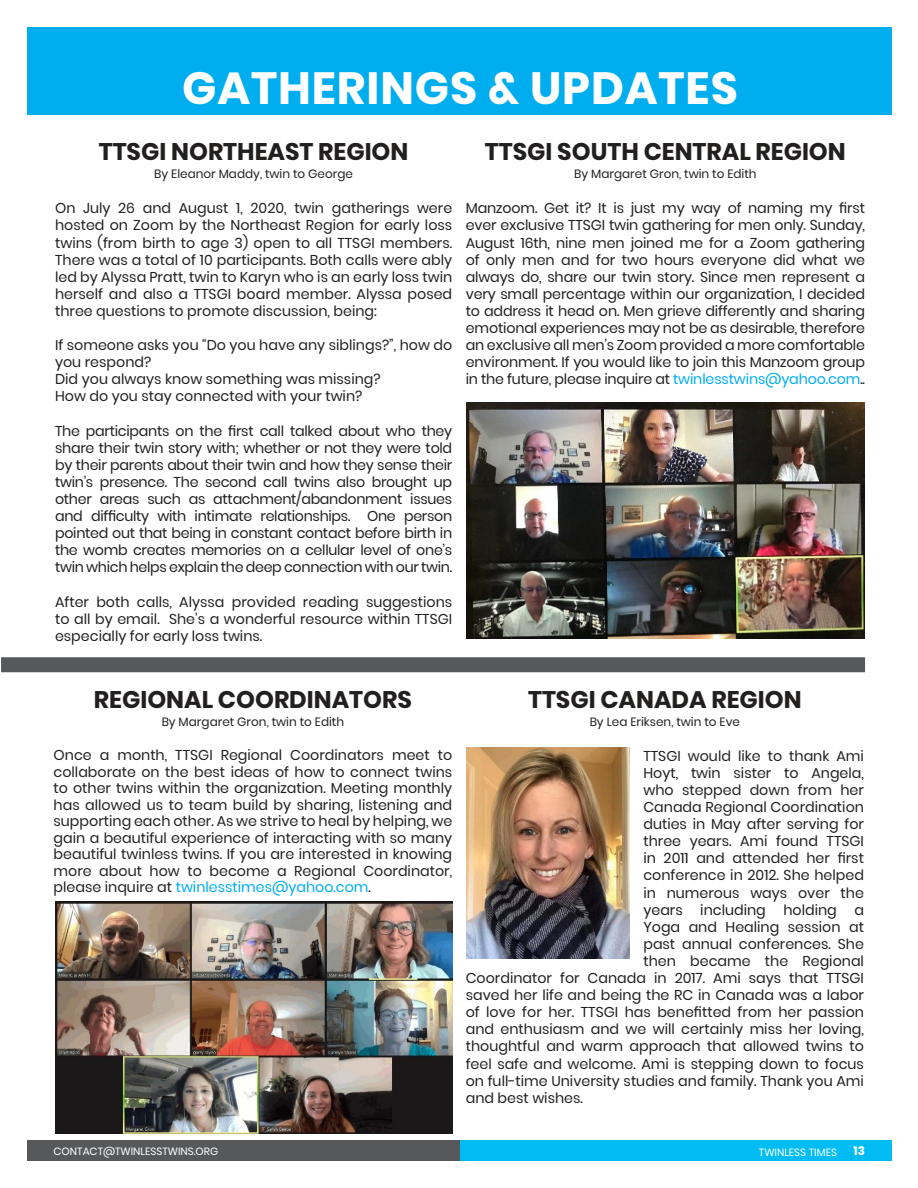
<style>
.page{position:relative;width:918px;height:1188px;background:#fff}
.page>*{position:absolute;margin:0;border:0;box-sizing:border-box;transform-origin:0 0}
.t1{font:700 45px "Poppins";letter-spacing:.02em;color:#fff}
.t2{font:700 24px "Poppins";color:#221f1f}
.t3{font:14.25px/17.1px "Poppins";color:#221f1f;text-align:justify}
.t4{font:12px "Poppins";color:#221f1f}
.t5{font:700 12px "Poppins";color:#fff}
.t6{font:10.5px "Poppins";color:#fff}
.s1{color:#00adef}
</style>
<div class="page">
<div style="left:459px;top:1141px;width:432px;height:20px;background:#00bcf2"></div>
<div style="left:27px;top:1141px;width:432px;height:20px;background:#57585a"></div>
<div style="left:27px;top:27px;width:864px;height:87px;background:#00adef"></div>
<img style="left:55px;top:901px;width:397px;height:232px">
<img style="left:467px;top:403px;width:397px;height:235px">
<img style="left:467px;top:748px;width:163px;height:210px">
<div style="left:1px;top:657px;width:864px;height:15px;background:#57585a"></div>
<h1 class="t1" style="left:182px;top:60px;width:557px">GATHERINGS &amp; UPDATES</h1>
<h2 class="t2" style="left:99px;top:136px;width:311px">TTSGI NORTHEAST REGION</h2>
<p class="t4" style="left:154px;top:167px;width:200px">By Eleanor Maddy, twin to George</p>
<p class="t3" style="left:55px;top:200px;width:399px">On July 26 and August 1, 2020, twin gatherings were hosted on Zoom by the Northeast Region for early loss twins (from birth to age 3) open to all TTSGI members.<br>There was a total of 10 participants. Both calls were ably led by Alyssa Pratt, twin to Karyn who is an early loss twin herself and also a TTSGI board member. Alyssa posed three questions to promote discussion, being:</p>
<p class="t3" style="left:55px;top:337px;width:399px;text-align:left">If someone asks you “Do you have any siblings?”, how do you respond?<br>Did you always know something was missing?<br>How do you stay connected with your twin?</p>
<p class="t3" style="left:55px;top:422px;width:399px">The participants on the first call talked about who they share their twin story with; whether or not they were told by their parents about their twin and how they sense their twin’s presence. The second call twins also brought up other areas such as attachment/abandonment issues and difficulty with intimate relationships. One person pointed out that being in constant contact before birth in the womb creates memories on a cellular level of one’s twin which helps explain the deep connection with our twin.</p>
<p class="t3" style="left:55px;top:593px;width:399px">After both calls, Alyssa provided reading suggestions to all by email. She’s a wonderful resource within TTSGI especially for early loss twins.</p>
<h2 class="t2" style="left:485px;top:136px;width:362px">TTSGI SOUTH CENTRAL REGION</h2>
<p class="t4" style="left:574px;top:167px;width:184px">By Margaret Gron, twin to Edith</p>
<p class="t3" style="left:466px;top:200px;width:401px">Manzoom. Get it? It is just my way of naming my first ever exclusive TTSGI twin gathering for men only. Sunday, August 16th, nine men joined me for a Zoom gathering of only men and for two hours everyone did what we always do, share our twin story. Since men represent a very small percentage within our organization, I decided to address it head on. Men grieve differently and sharing emotional experiences may not be as desirable, therefore an exclusive all men’s Zoom provided a more comfortable environment. If you would like to join this Manzoom group in the future, please inquire at <span class="s1">twinlesstwins@yahoo.com</span>..</p>
<h2 class="t2" style="left:94px;top:684px;width:319px">REGIONAL COORDINATORS</h2>
<p class="t4" style="left:162px;top:714px;width:184px">By Margaret Gron, twin to Edith</p>
<p class="t3" style="left:54px;top:747px;width:400px;line-height:16.5px">Once a month, TTSGI Regional Coordinators meet to collaborate on the best ideas of how to connect twins to other twins within the organization. Meeting monthly has allowed us to team build by sharing, listening and supporting each other. As we strive to heal by helping, we gain a beautiful experience of interacting with so many beautiful twinless twins. If you are interested in knowing more about how to become a Regional Coordinator, please inquire at <span class="s1">twinlesstimes@yahoo.com</span>.</p>
<h2 class="t2" style="left:528px;top:684px;width:275px">TTSGI CANADA REGION</h2>
<p class="t4" style="left:590px;top:714px;width:152px">By Lea Eriksen, twin to Eve</p>
<p class="t3" style="left:643px;top:747px;width:222px">TTSGI would like to thank Ami</p>
<p class="t3" style="left:643px;top:764px;width:222px">Hoyt, twin sister to Angela,</p>
<p class="t3" style="left:643px;top:781px;width:222px">who stepped down from her</p>
<p class="t3" style="left:643px;top:799px;width:222px">Canada Regional Coordination</p>
<p class="t3" style="left:643px;top:816px;width:222px">duties in May after serving for</p>
<p class="t3" style="left:643px;top:833px;width:222px">three years. Ami found TTSGI</p>
<p class="t3" style="left:643px;top:850px;width:222px">in 2011 and attended her first</p>
<p class="t3" style="left:643px;top:867px;width:222px">conference in 2012. She helped</p>
<p class="t3" style="left:643px;top:884px;width:222px">in numerous ways over the</p>
<p class="t3" style="left:643px;top:901px;width:222px">years including holding a</p>
<p class="t3" style="left:643px;top:918px;width:222px">Yoga and Healing session at</p>
<p class="t3" style="left:643px;top:935px;width:222px">past annual conferences. She</p>
<p class="t3" style="left:643px;top:952px;width:222px">then became the Regional</p>
<p class="t3" style="left:466px;top:970px;width:400px">Coordinator for Canada in 2017. Ami says that TTSGI</p>
<p class="t3" style="left:466px;top:987px;width:400px">saved her life and being the RC in Canada was a labor</p>
<p class="t3" style="left:466px;top:1004px;width:400px">of love for her. TTSGI has benefitted from her passion</p>
<p class="t3" style="left:466px;top:1021px;width:400px">and enthusiasm and we will certainly miss her loving,</p>
<p class="t3" style="left:466px;top:1038px;width:400px">thoughtful and warm approach that allowed twins to</p>
<p class="t3" style="left:466px;top:1055px;width:400px">feel safe and welcome. Ami is stepping down to focus</p>
<p class="t3" style="left:466px;top:1072px;width:400px">on full-time University studies and family. Thank you Ami</p>
<p class="t3" style="left:466px;top:1089px;width:119px">and best wishes.</p>
<p class="t6" style="left:54px;top:1147px;width:166px">CONTACT@TWINLESSTWINS.ORG</p>
<p class="t6" style="left:759px;top:1147px;width:80px">TWINLESS TIMES</p>
<p class="t5" style="left:854px;top:1144px;width:13px">13</p>
</div>
